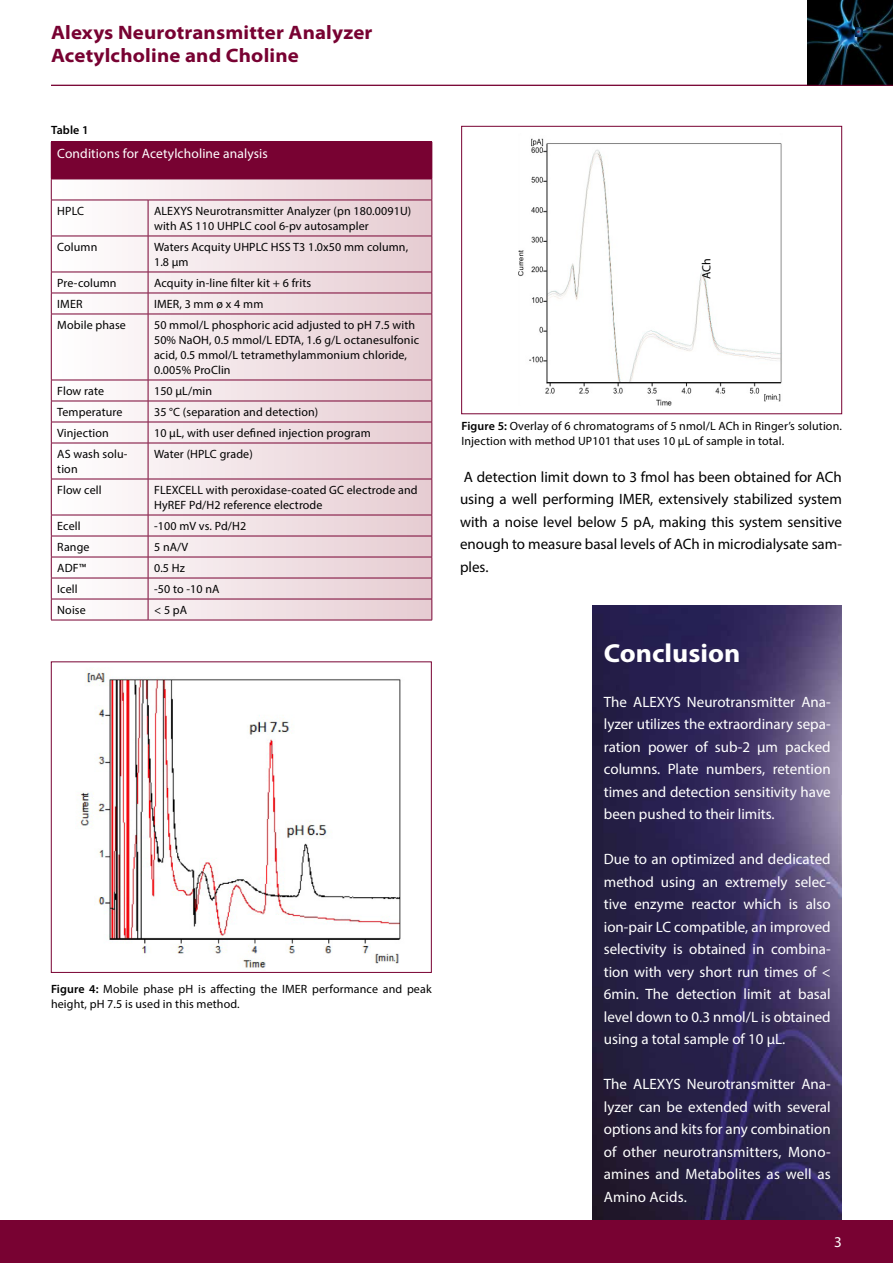
<style>
.page{position:relative;width:893px;height:1263px;background:#fff}
.page>*{position:absolute;margin:0;border:0;box-sizing:border-box;transform-origin:0 0}
.t1{font:700 26.1px "Myriad Pro";color:#fff;scale:1.06 1}
.t2{font:700 semi-expanded 19.5px/22.5px "Myriad Pro";letter-spacing:.01em;color:#780232}
.t3{font:15px/22.5px "Myriad Pro";color:#fff;text-align:justify}
.t4{font:15px/22.5px "Myriad Pro";color:#000;text-align:justify}
.t5{font:13.5px "Myriad Pro";letter-spacing:.01em;color:#fff}
.t6{font:12px/15px "Myriad Pro";letter-spacing:.01em;color:#000}
.t7{font:600 12px "Myriad Pro";letter-spacing:.01em;color:#000}
.s1{font-weight:600}
</style>
<div class="page">
<img style="left:592px;top:606px;width:250px;height:614px">
<img style="left:807px;top:0;width:86px;height:85px">
<div style="left:0;top:1220px;width:893px;height:43px;background:#780232"></div>
<svg style="left:855px;top:27px;width:7px;height:10px"></svg>
<hr style="left:51px;top:85px;width:842px;height:1px;background:#780232">
<img style="left:80px;top:668px;width:321px;height:300px">
<div style="left:51px;top:662px;width:381px;height:311px;border:1px solid #780232"></div>
<div style="left:461px;top:126px;width:381px;height:288px;border:1px solid #780232"></div>
<img style="left:519px;top:138px;width:263px;height:268px">
<div style="left:51px;top:142px;width:381px;height:37px;background:#780232"></div>
<svg style="left:52px;top:180px;width:380px;height:440px"></svg>
<hr style="left:432px;top:142px;width:1px;height:37px;background:#780232">
<svg style="left:51px;top:180px;width:1px;height:20px"></svg>
<svg style="left:432px;top:179px;width:1px;height:21px"></svg>
<hr style="left:51px;top:200px;width:97px;height:1px;background:#780232">
<hr style="left:51px;top:200px;width:1px;height:36px;background:#780232">
<hr style="left:148px;top:200px;width:284px;height:1px;background:#780232">
<hr style="left:148px;top:200px;width:1px;height:36px;background:#780232">
<hr style="left:432px;top:200px;width:1px;height:36px;background:#780232">
<hr style="left:51px;top:236px;width:97px;height:1px;background:#780232">
<hr style="left:51px;top:236px;width:1px;height:36px;background:#780232">
<hr style="left:148px;top:236px;width:284px;height:1px;background:#780232">
<hr style="left:148px;top:236px;width:1px;height:36px;background:#780232">
<hr style="left:432px;top:236px;width:1px;height:36px;background:#780232">
<hr style="left:51px;top:272px;width:97px;height:1px;background:#780232">
<hr style="left:148px;top:272px;width:284px;height:1px;background:#780232">
<hr style="left:51px;top:293px;width:97px;height:1px;background:#780232">
<svg style="left:51px;top:272px;width:1px;height:42px"></svg>
<hr style="left:51px;top:314px;width:1px;height:66px;background:#780232">
<svg style="left:51px;top:381px;width:1px;height:62px"></svg>
<hr style="left:51px;top:443px;width:1px;height:36px;background:#780232">
<hr style="left:51px;top:479px;width:1px;height:36px;background:#780232">
<svg style="left:51px;top:516px;width:1px;height:104px"></svg>
<hr style="left:148px;top:293px;width:284px;height:1px;background:#780232">
<svg style="left:148px;top:272px;width:1px;height:42px"></svg>
<svg style="left:432px;top:272px;width:1px;height:42px"></svg>
<hr style="left:148px;top:314px;width:1px;height:66px;background:#780232">
<hr style="left:432px;top:314px;width:1px;height:66px;background:#780232">
<svg style="left:148px;top:381px;width:1px;height:62px"></svg>
<svg style="left:432px;top:380px;width:1px;height:63px"></svg>
<hr style="left:148px;top:443px;width:1px;height:36px;background:#780232">
<hr style="left:432px;top:443px;width:1px;height:36px;background:#780232">
<hr style="left:148px;top:479px;width:1px;height:36px;background:#780232">
<hr style="left:432px;top:479px;width:1px;height:36px;background:#780232">
<svg style="left:148px;top:516px;width:1px;height:104px"></svg>
<svg style="left:432px;top:515px;width:1px;height:105px"></svg>
<hr style="left:51px;top:314px;width:97px;height:1px;background:#780232">
<hr style="left:51px;top:380px;width:97px;height:1px;background:#780232">
<hr style="left:51px;top:401px;width:97px;height:1px;background:#780232">
<hr style="left:51px;top:422px;width:97px;height:1px;background:#780232">
<hr style="left:51px;top:443px;width:97px;height:1px;background:#780232">
<hr style="left:51px;top:479px;width:97px;height:1px;background:#780232">
<hr style="left:51px;top:515px;width:97px;height:1px;background:#780232">
<hr style="left:51px;top:536px;width:97px;height:1px;background:#780232">
<hr style="left:51px;top:557px;width:97px;height:1px;background:#780232">
<hr style="left:51px;top:578px;width:97px;height:1px;background:#780232">
<hr style="left:51px;top:599px;width:97px;height:1px;background:#780232">
<hr style="left:51px;top:620px;width:97px;height:1px;background:#780232">
<hr style="left:148px;top:314px;width:284px;height:1px;background:#780232">
<hr style="left:148px;top:380px;width:284px;height:1px;background:#780232">
<hr style="left:148px;top:401px;width:284px;height:1px;background:#780232">
<hr style="left:148px;top:422px;width:284px;height:1px;background:#780232">
<hr style="left:148px;top:443px;width:284px;height:1px;background:#780232">
<hr style="left:148px;top:479px;width:284px;height:1px;background:#780232">
<hr style="left:148px;top:515px;width:284px;height:1px;background:#780232">
<hr style="left:148px;top:536px;width:284px;height:1px;background:#780232">
<hr style="left:148px;top:557px;width:284px;height:1px;background:#780232">
<hr style="left:148px;top:578px;width:284px;height:1px;background:#780232">
<hr style="left:148px;top:599px;width:284px;height:1px;background:#780232">
<hr style="left:148px;top:620px;width:284px;height:1px;background:#780232">
<hr style="left:51px;top:179px;width:97px;height:1px;background:#780232">
<hr style="left:148px;top:179px;width:284px;height:1px;background:#780232">
<h2 class="t2" style="left:51px;top:21px;width:323px">Alexys Neurotransmitter Analyzer<br>Acetylcholine and Choline</h2>
<p class="t7" style="left:51px;top:123px;width:39px">Table 1</p>
<p class="t5" style="left:57px;top:145px;width:212px">Conditions for Acetylcholine analysis</p>
<p class="t6" style="left:57px;top:203px;width:28px">HPLC</p>
<p class="t6" style="left:154px;top:203px;width:259px">ALEXYS Neurotransmitter Analyzer (pn 180.0091U) with AS 110 UHPLC cool 6-pv autosampler</p>
<p class="t6" style="left:57px;top:239px;width:42px">Column</p>
<p class="t6" style="left:154px;top:239px;width:256px">Waters Acquity UHPLC HSS T3 1.0x50 mm column,<br>1.8 µm</p>
<p class="t6" style="left:57px;top:275px;width:61px">Pre-column</p>
<p class="t6" style="left:154px;top:275px;width:159px">Acquity in-line filter kit + 6 frits</p>
<p class="t6" style="left:57px;top:296px;width:27px">IMER</p>
<p class="t6" style="left:154px;top:296px;width:111px">IMER, 3 mm ø x 4 mm</p>
<p class="t6" style="left:57px;top:317px;width:70px">Mobile phase</p>
<p class="t6" style="left:154px;top:317px;width:266px">50 mmol/L phosphoric acid adjusted to pH 7.5 with 50% NaOH, 0.5 mmol/L EDTA, 1.6 g/L octanesulfonic acid, 0.5 mmol/L tetramethylammonium chloride, 0.005% ProClin</p>
<p class="t6" style="left:57px;top:383px;width:48px">Flow rate</p>
<p class="t6" style="left:154px;top:383px;width:59px">150 µL/min</p>
<p class="t6" style="left:57px;top:404px;width:67px">Temperature</p>
<p class="t6" style="left:154px;top:404px;width:166px">35 °C (separation and detection)</p>
<p class="t6" style="left:57px;top:425px;width:53px">Vinjection</p>
<p class="t6" style="left:154px;top:425px;width:218px">10 µL, with user defined injection program</p>
<p class="t6" style="left:57px;top:446px;width:72px">AS wash solu&shy;tion</p>
<p class="t6" style="left:154px;top:446px;width:100px">Water (HPLC grade)</p>
<p class="t6" style="left:57px;top:482px;width:46px">Flow cell</p>
<p class="t6" style="left:154px;top:482px;width:265px">FLEXCELL with peroxidase-coated GC electrode and<br>HyREF Pd/H2 reference electrode</p>
<p class="t6" style="left:57px;top:518px;width:25px">Ecell</p>
<p class="t6" style="left:154px;top:518px;width:94px">-100 mV vs. Pd/H2</p>
<p class="t6" style="left:57px;top:539px;width:34px">Range</p>
<p class="t6" style="left:154px;top:539px;width:36px">5 nA/V</p>
<p class="t6" style="left:57px;top:560px;width:30px">ADF™</p>
<p class="t6" style="left:154px;top:560px;width:33px">0.5 Hz</p>
<p class="t6" style="left:57px;top:581px;width:22px">Icell</p>
<p class="t6" style="left:154px;top:581px;width:67px">-50 to -10 nA</p>
<p class="t6" style="left:57px;top:602px;width:30px">Noise</p>
<p class="t6" style="left:154px;top:602px;width:35px">&lt; 5 pA</p>
<p class="t6" style="left:51px;top:981px;width:382px"><span class="s1">Figure 4:</span> Mobile phase pH is affecting the IMER performance and peak height, pH 7.5 is used in this method.</p>
<p class="t6" style="left:699px;top:279px;width:23px;rotate:-90deg">ACh</p>
<p class="t6" style="left:461px;top:419px;width:382px"><span class="s1">Figure 5:</span> Overlay of 6 chromatograms of 5 nmol/L ACh in Ringer’s solution.<br>Injection with method UP101 that uses 10 µL of sample in total.</p>
<p class="t4" style="left:460px;top:465px;width:383px">A detection limit down to 3 fmol has been obtained for ACh using a well performing IMER, extensively stabilized system with a noise level below 5 pA, making this system sensitive enough to measure basal levels of ACh in microdialysate sam&shy;ples.</p>
<h1 class="t1" style="left:604px;top:636px;width:130px">Conclusion</h1>
<p class="t3" style="left:604px;top:690px;width:228px">The ALEXYS Neurotransmitter Ana&shy;lyzer utilizes the extraordinary sepa&shy;ration power of sub-2 μm packed columns. Plate numbers, retention times and detection sensitivity have been pushed to their limits.</p>
<p class="t3" style="left:604px;top:847px;width:228px">Due to an optimized and dedicated method using an extremely selec&shy;tive enzyme reactor which is also ion-pair LC compatible, an improved selectivity is obtained in combina&shy;tion with very short run times of &lt; 6min. The detection limit at basal level down to 0.3 nmol/L is obtained using a total sample of 10 μL.</p>
<p class="t3" style="left:604px;top:1072px;width:228px">The ALEXYS Neurotransmitter Ana&shy;lyzer can be extended with several options and kits for any combination of other neurotransmitters, Mono&shy;amines and Metabolites as well as Amino Acids.</p>
<p class="t3" style="left:834px;top:1230px;width:9px">3</p>
</div>
